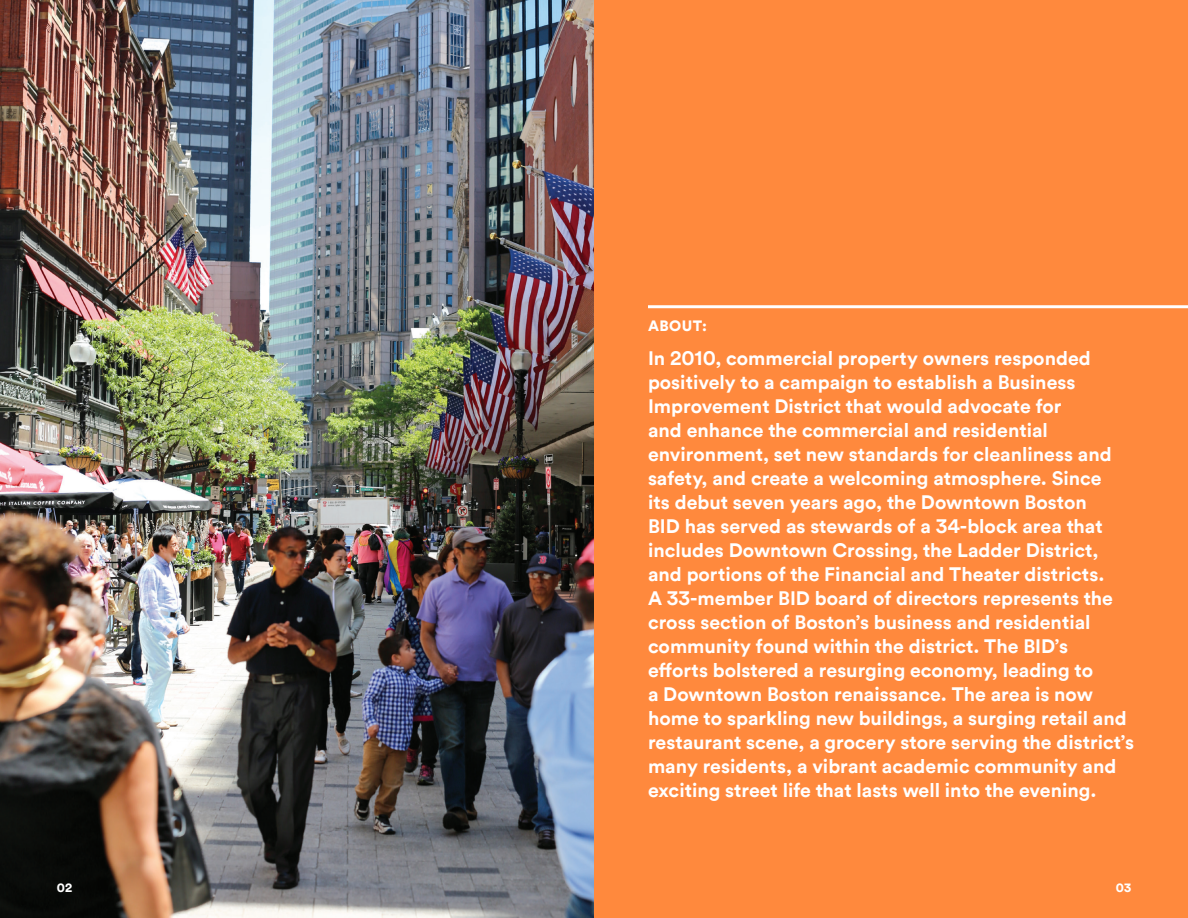
<style>
.page{position:relative;width:1188px;height:918px;background:#fff}
.page>*{position:absolute;margin:0;border:0;box-sizing:border-box;transform-origin:0 0}
.Resources_Text_16_22{font:700 19.5px/24px "Circular Air";color:#fff}
.Number_sections_PMS{font:900 15px "Circular Air";letter-spacing:.03em;color:#fff}
.page_number{font:900 12px "Circular Air";color:#fff}
</style>
<div class="page">
<div style="left:594px;top:0;width:594px;height:918px;background:#ff893d"></div>
<hr style="left:648px;top:305px;width:540px;height:3px;background:#fff">
<img style="left:0;top:0;width:594px;height:918px">
<p class="Number_sections_PMS" style="left:648px;top:315px;width:60px">ABOUT:</p>
<p class="Resources_Text_16_22" style="left:648px;top:345px;width:488px">In 2010, commercial property owners responded positively to a campaign to establish a Business Improvement District that would advocate for<br>and enhance the commercial and residential environment, set new standards for cleanliness and safety, and create a welcoming atmosphere. Since<br>its debut seven years ago, the Downtown Boston<br>BID has served as stewards of a 34-block area that includes Downtown Crossing, the Ladder District, and portions of the Financial and Theater districts.<br>A 33-member BID board of directors represents the cross section of Boston’s business and residential community found within the district. The BID’s<br>efforts bolstered a resurging economy, leading to<br>a Downtown Boston renaissance. The area is now home to sparkling new buildings, a surging retail and restaurant scene, a grocery store serving the district’s many residents, a vibrant academic community and exciting street life that lasts well into the evening.</p>
<p class="page_number" style="left:57px;top:879px;width:17px">02</p>
<p class="page_number" style="left:1116px;top:879px;width:17px">03</p>
</div>
